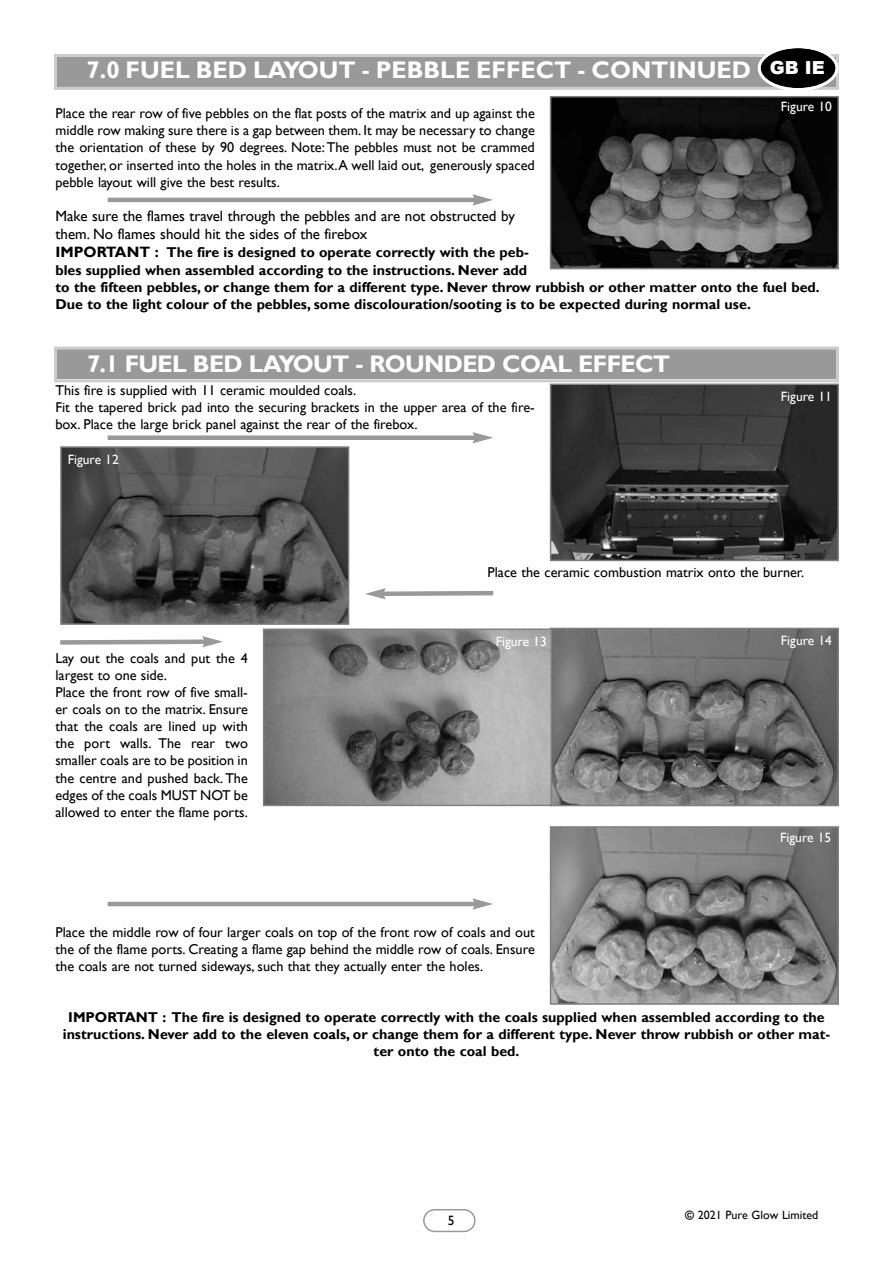
<style>
.page{position:relative;width:893px;height:1263px;background:#fff}
.page>*{position:absolute;margin:0;border:0;box-sizing:border-box;transform-origin:0 0}
.t1{font:700 24px "Gill Sans";letter-spacing:-.015em;color:#fff}
.t2{font:900 18px "Arial";color:#fff}
.t3{font:15px/18px "Gill Sans";color:#000}
.t4{font:14.25px/17.1px "Gill Sans";color:#000;text-align:justify}
.t5{font:700 14.25px/17.2px "Gill Sans";color:#000}
.t6{font:13.5px "Gill Sans";color:#fff}
.t7{font:13.5px "Gill Sans";color:#000}
.t8{font:12px "Gill Sans";color:#000}
.s1{font-size:15px}
.s2{font-weight:700}
</style>
<div class="page">
<svg style="left:423px;top:1209px;width:53px;height:23px"></svg>
<div style="left:57px;top:57px;width:779px;height:30px;background:#999"></div>
<div style="left:54px;top:54px;width:785px;height:36px;border:3px solid #ccc"></div>
<svg style="left:758px;top:48px;width:80px;height:42px"></svg>
<img style="left:553px;top:99px;width:283px;height:167px">
<div style="left:550px;top:96px;width:289px;height:173px;border:2px solid #808080"></div>
<svg style="left:365px;top:588px;width:129px;height:11px"></svg>
<div style="left:57px;top:350px;width:779px;height:29px;background:#999"></div>
<div style="left:54px;top:347px;width:785px;height:35px;border:3px solid #ccc"></div>
<img style="left:553px;top:387px;width:283px;height:171px">
<div style="left:550px;top:384px;width:289px;height:177px;border:2px solid #808080"></div>
<img style="left:63px;top:449px;width:283px;height:173px">
<div style="left:60px;top:446px;width:289px;height:179px;border:2px solid #808080"></div>
<img style="left:553px;top:631px;width:283px;height:172px">
<div style="left:550px;top:628px;width:289px;height:178px;border:2px solid #808080"></div>
<div style="left:108px;top:435px;width:368px;height:5px;background:#999"></div>
<svg style="left:472px;top:432px;width:21px;height:11px"></svg>
<svg style="left:60px;top:636px;width:163px;height:11px"></svg>
<svg style="left:266px;top:631px;width:283px;height:172px;background:#858585"></svg>
<div style="left:263px;top:628px;width:289px;height:178px;border:2px solid #808080"></div>
<hr style="left:108px;top:902px;width:368px;height:4px;background:#999">
<svg style="left:472px;top:898px;width:21px;height:12px"></svg>
<img style="left:553px;top:829px;width:283px;height:173px">
<div style="left:550px;top:826px;width:289px;height:179px;border:2px solid #808080"></div>
<hr style="left:108px;top:198px;width:368px;height:4px;background:#999">
<svg style="left:472px;top:194px;width:21px;height:12px"></svg>
<h1 class="t1" style="left:87px;top:56px;width:666px">7.0 FUEL BED LAYOUT - PEBBLE EFFECT - CONTINUED</h1>
<p class="t2" style="left:770px;top:55px;width:56px">GB IE</p>
<p class="t6" style="left:781px;top:99px;width:52px">Figure 10</p>
<p class="t4" style="left:56px;top:105px;width:481px">Place the rear row of five pebbles on the flat posts of the matrix and up against the middle row making sure there is a gap between them. It may be necessary to change the orientation of these by 90 degrees. Note: The pebbles must not be crammed together, or inserted into the holes in the matrix.A well laid out, generously spaced pebble layout will give the best results.</p>
<p class="t3" style="left:56px;top:208px;width:461px">Make sure the flames travel through the pebbles and are not obstructed by them. No flames should hit the sides of the firebox</p>
<p class="t5" style="left:55px;top:244px;width:766px"><span class="s1">IMPORTANT :</span> The fire is designed to operate correctly with the peb-<br>bles supplied when assembled according to the instructions. Never add<br>to the fifteen pebbles, or change them for a different type. Never throw rubbish or other matter onto the fuel bed.<br>Due to the light colour of the pebbles, some discolouration/sooting is to be expected during normal use.</p>
<h1 class="t1" style="left:87px;top:349px;width:585px">7.1 FUEL BED LAYOUT - ROUNDED COAL EFFECT</h1>
<p class="t4" style="left:55px;top:382px;width:481px;text-align:left">This fire is supplied with 11 ceramic moulded coals.<br>Fit the tapered brick pad into the securing brackets in the upper area of the fire&shy;box. Place the large brick panel against the rear of the firebox.</p>
<p class="t6" style="left:68px;top:452px;width:52px">Figure 12</p>
<p class="t6" style="left:781px;top:388px;width:52px">Figure 11</p>
<p class="t4" style="left:487px;top:564px;width:318px">Place the ceramic combustion matrix onto the burner.</p>
<p class="t4" style="left:55px;top:650px;width:194px;text-align:left">Lay out the coals and put the 4 largest to one side.<br>Place the front row of five small&shy;er coals on to the matrix. Ensure that the coals are lined up with the port walls. The rear two smaller coals are to be position in the centre and pushed back. The edges of the coals MUST NOT be allowed to enter the flame ports.</p>
<p class="t6" style="left:496px;top:633px;width:52px">Figure 13</p>
<p class="t6" style="left:781px;top:633px;width:52px">Figure 14</p>
<p class="t6" style="left:780px;top:830px;width:52px">Figure 15</p>
<p class="t4" style="left:55px;top:923px;width:481px">Place the middle row of four larger coals on top of the front row of coals and out the of the flame ports. Creating a flame gap behind the middle row of coals. Ensure the coals are not turned sideways, such that they actually enter the holes.</p>
<p class="t5" style="left:63px;top:1009px;width:769px;text-align:center">IMPORTANT : The fire is designed to operate correctly with the coals supplied when assembled according to the instructions. Never add to the eleven coals, or change them for a different type. Never throw rubbish or other mat&shy;ter onto the coal bed.</p>
<p class="t7" style="left:448px;top:1213px;width:8px">5</p>
<p class="t8" style="left:685px;top:1208px;width:135px"><span class="s2">©</span> 2021 Pure Glow Limited</p>
</div>
